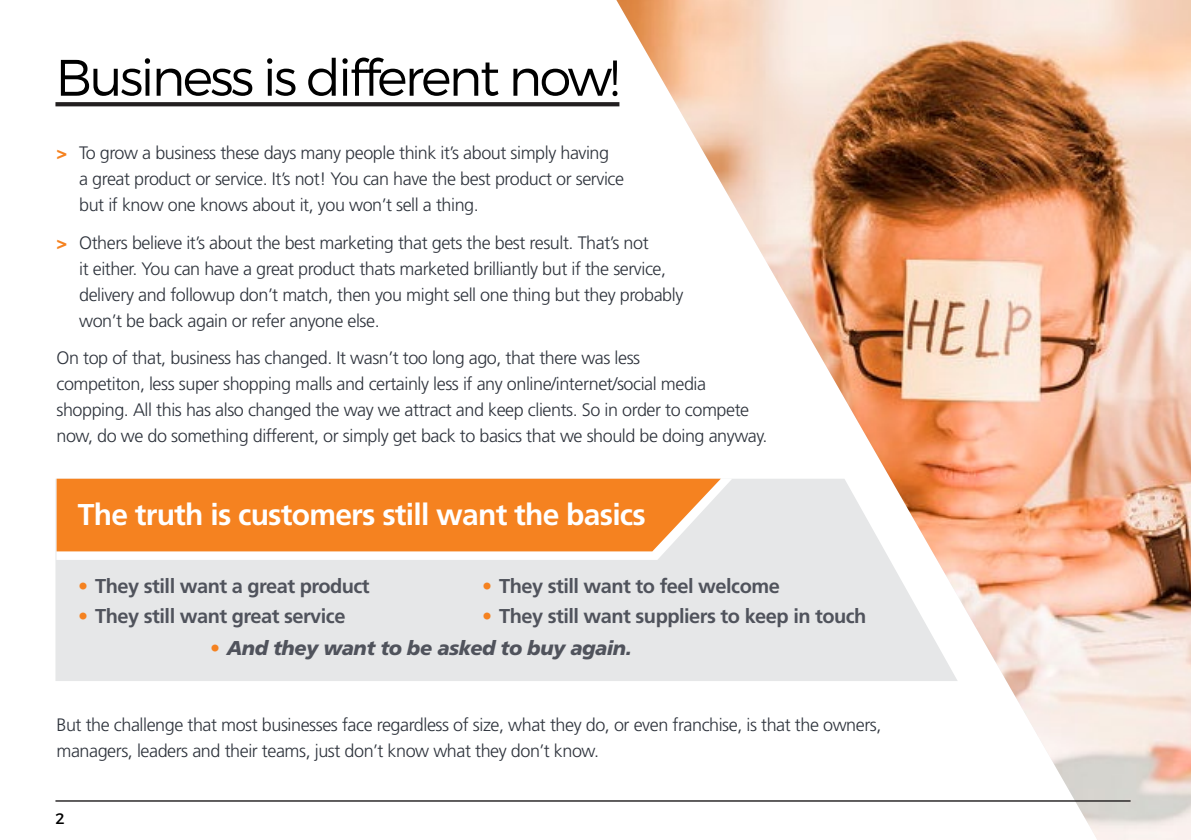
<style>
.page{position:relative;width:1191px;height:840px;background:#fff}
.page>*{position:absolute;margin:0;border:0;box-sizing:border-box;transform-origin:0 0}
.t1{font:300 51.2px "Montserrat";letter-spacing:-.05em;color:#000}
.t2{font:700 30px "Frutiger";letter-spacing:-.025em;color:#fff}
.t3{font:700 20px "Frutiger";letter-spacing:-.025em;color:#50535c}
.t4{font:italic 900 20px "Frutiger";letter-spacing:-.025em;color:#50535c}
.t5{font:300 18px/26px "Frutiger";letter-spacing:-.025em;color:#2e333c}
.t6{font:15.6px "Montserrat";color:#000}
.s1{font-weight:900;color:#f58220}
.s2{color:#f58220}
</style>
<div class="page">
<div style="left:55px;top:479px;width:561px;height:201px;background:#e6e7e8"></div>
<svg style="left:56px;top:478px;width:560px;height:81px"></svg>
<div style="left:57px;top:478px;width:559px;height:73px;background:#f58220"></div>
<img style="left:616px;top:0;width:575px;height:839px">
<hr style="left:55px;top:799px;width:1075px;height:2px;background:#221f20">
<svg style="left:55px;top:102px;width:564px;height:4px;fill:#221f20"></svg>
<h1 class="t1" style="left:55px;top:46px;width:566px">Business is different now!</h1>
<p class="t5" style="left:79px;top:140px;width:546px;text-indent:-23px"><span class="s1">&gt;</span> To grow a business these days many people think it’s about simply having<br>a great product or service. It’s not! You can have the best product or service but if know one knows about it, you won’t sell a thing.</p>
<p class="t5" style="left:79px;top:229px;width:606px;text-indent:-23px"><span class="s1">&gt;</span> Others believe it’s about the best marketing that gets the best result. That’s not<br>it either. You can have a great product thats marketed brilliantly but if the service, delivery and followup don’t match, then you might sell one thing but they probably won’t be back again or refer anyone else.</p>
<p class="t5" style="left:56px;top:345px;width:712px">On top of that, business has changed. It wasn’t too long ago, that there was less<br>competiton, less super shopping malls and certainly less if any online/internet/social media shopping. All this has also changed the way we attract and keep clients. So in order to compete now, do we do something different, or simply get back to basics that we should be doing anyway.</p>
<h2 class="t2" style="left:78px;top:496px;width:569px">The truth is customers still want the basics</h2>
<p class="t3" style="left:482px;top:573px;width:299px"><span class="s2">•</span> They still want to feel welcome</p>
<p class="t3" style="left:482px;top:603px;width:386px"><span class="s2">•</span> They still want suppliers to keep in touch</p>
<p class="t4" style="left:210px;top:635px;width:423px"><span class="s2">•</span> And they want to be asked to buy again.</p>
<p class="t3" style="left:78px;top:573px;width:293px"><span class="s2">•</span> They still want a great product</p>
<p class="t3" style="left:78px;top:603px;width:269px"><span class="s2">•</span> They still want great service</p>
<p class="t5" style="left:56px;top:712px;width:826px">But the challenge that most businesses face regardless of size, what they do, or even franchise, is that the owners, managers, leaders and their teams, just don’t know what they don’t know.</p>
<p class="t6" style="left:55px;top:808px;width:11px">2</p>
</div>
